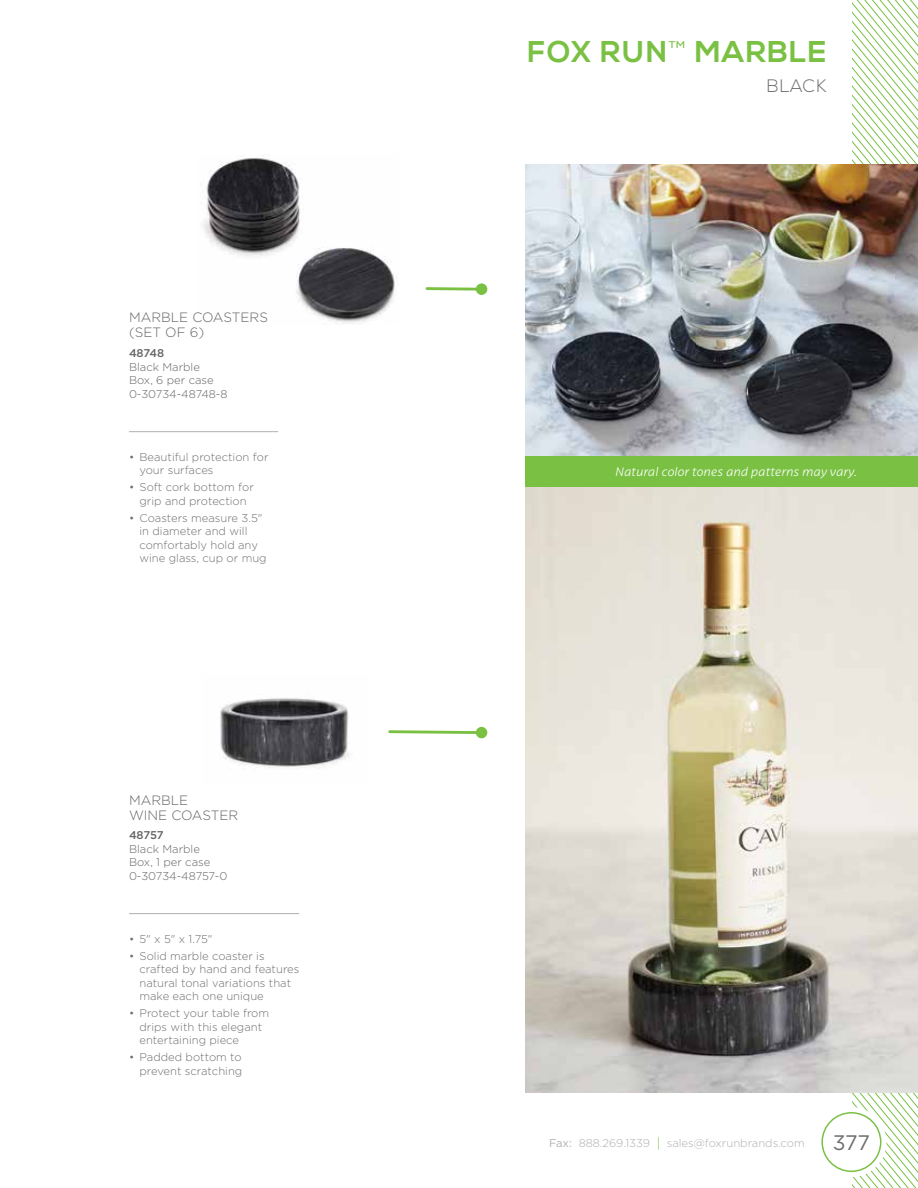
<style>
.page{position:relative;width:918px;height:1188px;background:#fff}
.page>*{position:absolute;margin:0;border:0;box-sizing:border-box;transform-origin:0 0}
.t1{font:700 30px "Nexa";letter-spacing:.04em;color:#7ac143}
.t2{font:21px "Gotham";color:#6d6e71}
.t3{font:300 18px "Nexa";letter-spacing:.04em;color:#6d6e71}
.t4{font:300 13.5px/15px "Gotham";color:#636466}
.t5{font:italic 300 12px "Latina Essential";letter-spacing:.02em;color:#fff}
.t6{font:300 11.25px/13.5px "Gotham";color:#6d6e71}
.t7{font:300 11.25px/13.5px "Gotham";color:#636466}
.t8{font:300 11.25px "Gotham";color:#adafb2}
.t9{font:500 11.25px "Gotham";letter-spacing:-.01em;color:#636466}
.s1{font-weight:300;font-size:24px;color:#7bc144}
.s2{font-weight:400}
.s3{font-size:13.5px;color:#7ac143}
</style>
<div class="page">
<svg style="left:852px;top:0;width:66px;height:1188px"></svg>
<div style="left:816px;top:1107px;width:71px;height:70px;background:#fff;border-radius:50%"></div>
<div style="left:821px;top:1112px;width:60px;height:60px;border:2px solid #7ac143;border-radius:50%"></div>
<img style="left:525px;top:488px;width:393px;height:605px">
<img style="left:203px;top:158px;width:192px;height:166px">
<hr style="left:129px;top:431px;width:149px;height:1px;background:#adafb2">
<hr style="left:129px;top:913px;width:170px;height:1px;background:#adafb2">
<img style="left:220px;top:698px;width:129px;height:71px">
<img style="left:525px;top:165px;width:393px;height:291px">
<div style="left:525px;top:456px;width:393px;height:31px;background:#7ac143"></div>
<svg style="left:388px;top:729px;width:89px;height:7px"></svg>
<div style="left:476px;top:727px;width:11px;height:11px;background:#7ac143;border-radius:50%"></div>
<svg style="left:425px;top:286px;width:52px;height:6px"></svg>
<div style="left:476px;top:283px;width:11px;height:12px;background:#7ac143;border-radius:50%"></div>
<p class="t4" style="left:129px;top:310px;width:141px">MARBLE COASTERS (SET OF 6)</p>
<p class="t9" style="left:129px;top:347px;width:37px">48748</p>
<p class="t7" style="left:129px;top:360px;width:100px">Black Marble<br>Box, 6 per case<br>0-30734-48748-8</p>
<p class="t6" style="left:139px;top:450px;width:131px;text-indent:-10px">• Beautiful protection for your surfaces</p>
<p class="t6" style="left:129px;top:480px;width:126px;text-align:center">• Soft cork bottom for grip and protection</p>
<p class="t6" style="left:139px;top:511px;width:129px;text-indent:-10px">• Coasters measure 3.5" in diameter and will comfortably hold any wine glass, cup or mug</p>
<p class="t4" style="left:129px;top:792px;width:111px">MARBLE<br>WINE COASTER</p>
<p class="t9" style="left:129px;top:829px;width:36px">48757</p>
<p class="t7" style="left:129px;top:842px;width:100px">Black Marble<br>Box, 1 per case<br>0-30734-48757-0</p>
<p class="t6" style="left:129px;top:932px;width:85px">• 5" x 5" x 1.75"</p>
<p class="t6" style="left:139px;top:949px;width:161px;text-indent:-10px">• Solid marble coaster is crafted by hand and features natural tonal variations that make each one unique</p>
<p class="t6" style="left:139px;top:1006px;width:131px;text-indent:-10px">• Protect your table from drips with this elegant entertaining piece</p>
<p class="t6" style="left:129px;top:1050px;width:115px;text-align:right">• Padded bottom to prevent scratching</p>
<h1 class="t1" style="left:527px;top:34px;width:301px">FOX RUN<span class="s1">™</span> MARBLE</h1>
<h3 class="t3" style="left:767px;top:76px;width:61px">BLACK</h3>
<p class="t5" style="left:615px;top:465px;width:243px">Natural color tones and patterns may vary.</p>
<p class="t8" style="left:549px;top:1137px;width:257px"><span class="s2">Fax:</span> 888.269.1339 <span class="s3">|</span> sales@foxrunbrands.com</p>
<h2 class="t2" style="left:833px;top:1131px;width:39px">377</h2>
</div>
